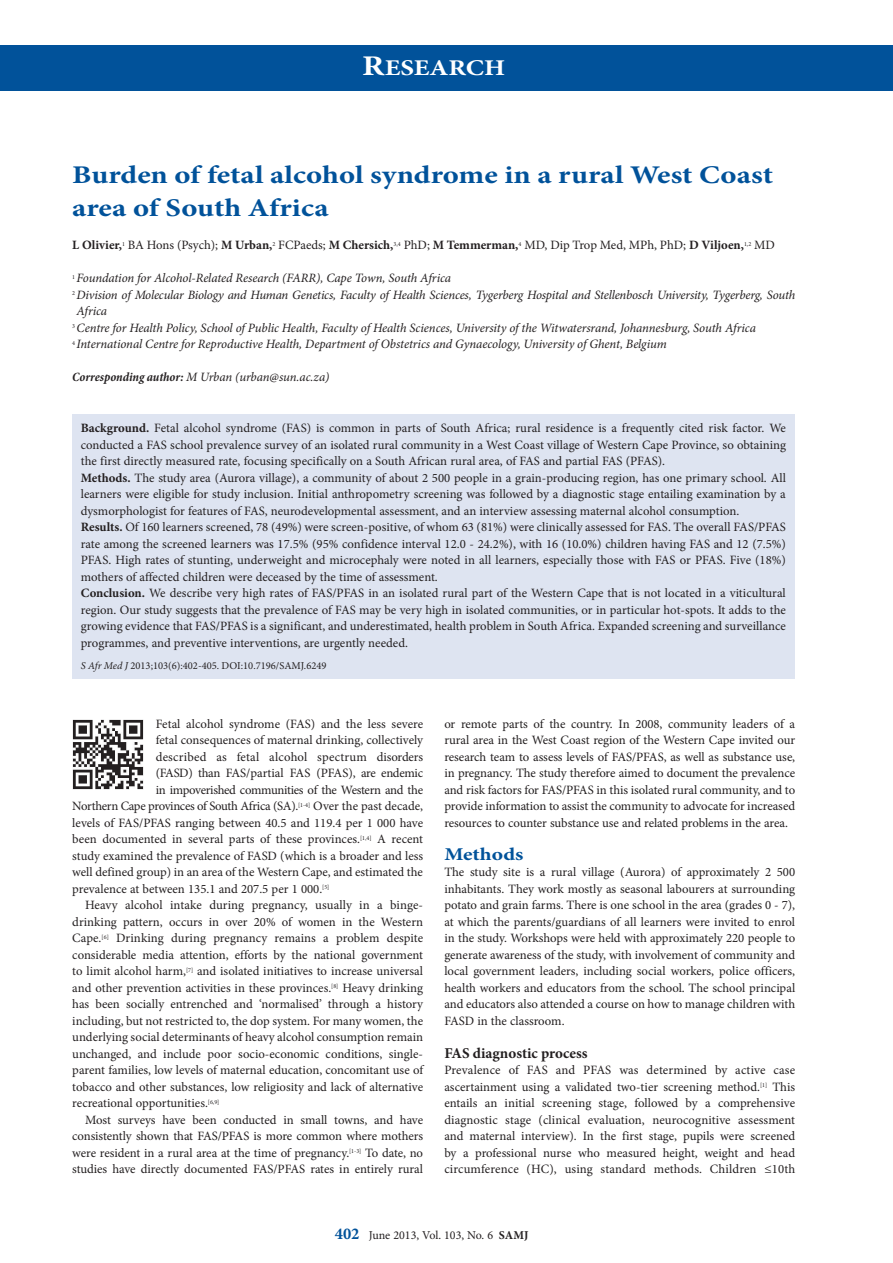
<style>
.page{position:relative;width:893px;height:1263px;background:#fff}
.page>*{position:absolute;margin:0;border:0;box-sizing:border-box;transform-origin:0 0}
.A_HEAD{font:700 25.5px/33px "Minion Pro";color:#01529a;scale:1.2 1}
.t1{font:700 22.5px "Minion Pro";color:#fff;scale:1.2 1}
.B_HEAD{font:700 18px "Minion Pro";color:#01529a;scale:1.2 1}
.C_HEAD{font:700 15px "Minion Pro";color:#231f20}
.BODY_TEXT_1ST_PARAGR{font:12.75px/16.5px "Minion Pro";color:#231f20;text-align:justify}
.BODY_TEXT_INDENT{font:12.75px/16.5px "Minion Pro";letter-spacing:-.005em;color:#231f20;text-align:justify}
.AUTHORS_DETAILS{font:italic 12.75px/16.5px "Minion Pro";letter-spacing:-.01em;color:#231f20}
.AUTHORS_DETAILS-2{font:12.75px "Minion Pro";letter-spacing:-.005em;color:#231f20}
.BODY_TEXT_1ST_PARAGR-2{font:12.75px "Minion Pro";letter-spacing:-.025em;color:#231f20}
.BODY_TEXT_1ST_PARAGR-3{font:12.75px "Minion Pro";letter-spacing:-.02em;color:#231f20}
.CORRESPONDING_AUTHOR{font:italic 12.75px "Minion Pro";letter-spacing:-.01em;color:#231f20}
.t2{font:12px "Minion Pro";color:#231f20}
.S_AFR_MED{font:10.5px "Minion Pro";color:#231f20}
.s1{font-size:28.5px}
.s2{font-weight:700}
.s3{font-weight:700;font-stretch:condensed}
.s4{font-style:italic}
.s5{font-weight:700;font-size:16.5px;color:#01529a}
</style>
<div class="page">
<div style="left:0;top:45px;width:893px;height:45px;background:#01529a"></div>
<div style="left:72px;top:414px;width:722px;height:264px;background:#dee4f1"></div>
<img style="left:72px;top:719px;width:71px;height:71px">
<h2 class="t1" style="left:362px;top:52px;width:121px"><span class="s1">R</span>ESEARCH</h2>
<h1 class="A_HEAD" style="left:72px;top:158px;width:586px">Burden of fetal alcohol syndrome in a rural West Coast area of South Africa</h1>
<p class="AUTHORS_DETAILS-2" style="left:72px;top:236px;width:704px"><span class="s2">L Olivier,</span><sup>1</sup> BA Hons (Psych); <span class="s2">M Urban,</span><sup>2</sup> FCPaeds; <span class="s2">M Chersich,</span><sup>3,4</sup> PhD; <span class="s2">M Temmerman,</span><sup>4</sup> MD, Dip Trop Med, MPh, PhD; <span class="s2">D Viljoen,</span><sup>1,2</sup> MD</p>
<p class="AUTHORS_DETAILS" style="left:72px;top:270px;width:380px"><sup>1</sup> Foundation for Alcohol-Related Research (FARR), Cape Town, South Africa</p>
<p class="AUTHORS_DETAILS" style="left:77px;top:286px;width:720px;text-indent:-4px"><sup>2</sup> Division of Molecular Biology and Human Genetics, Faculty of Health Sciences, Tygerberg Hospital and Stellenbosch University, Tygerberg, South<br>Africa</p>
<p class="AUTHORS_DETAILS" style="left:72px;top:319px;width:685px"><sup>3</sup> Centre for Health Policy, School of Public Health, Faculty of Health Sciences, University of the Witwatersrand, Johannesburg, South Africa</p>
<p class="AUTHORS_DETAILS" style="left:72px;top:336px;width:596px"><sup>4</sup> International Centre for Reproductive Health, Department of Obstetrics and Gynaecology, University of Ghent, Belgium</p>
<p class="CORRESPONDING_AUTHOR" style="left:72px;top:368px;width:259px"><span class="s3">Corresponding author:</span> M Urban (urban@sun.ac.za)</p>
<p class="BODY_TEXT_1ST_PARAGR" style="left:81px;top:420px;width:707px"><span class="s2">Background.</span> Fetal alcohol syndrome (FAS) is common in parts of South Africa; rural residence is a frequently cited risk factor. We conducted a FAS school prevalence survey of an isolated rural community in a West Coast village of Western Cape Province, so obtaining the first directly measured rate, focusing specifically on a South African rural area, of FAS and partial FAS (PFAS).</p>
<p class="BODY_TEXT_1ST_PARAGR" style="left:81px;top:469px;width:707px"><span class="s2">Methods.</span> The study area (Aurora village), a community of about 2 500 people in a grain-producing region, has one primary school. All learners were eligible for study inclusion. Initial anthropometry screening was followed by a diagnostic stage entailing examination by a dysmorphologist for features of FAS, neurodevelopmental assessment, and an interview assessing maternal alcohol consumption.</p>
<p class="BODY_TEXT_1ST_PARAGR" style="left:81px;top:519px;width:707px"><span class="s2">Results.</span> Of 160 learners screened, 78 (49%) were screen-positive, of whom 63 (81%) were clinically assessed for FAS. The overall FAS/PFAS rate among the screened learners was 17.5% (95% confidence interval 12.0 - 24.2%), with 16 (10.0%) children having FAS and 12 (7.5%)<br>PFAS. High rates of stunting, underweight and microcephaly were noted in all learners, especially those with FAS or PFAS. Five (18%) mothers of affected children were deceased by the time of assessment.</p>
<p class="BODY_TEXT_1ST_PARAGR" style="left:81px;top:585px;width:707px"><span class="s2">Conclusion.</span> We describe very high rates of FAS/PFAS in an isolated rural part of the Western Cape that is not located in a viticultural region. Our study suggests that the prevalence of FAS may be very high in isolated communities, or in particular hot-spots. It adds to the growing evidence that FAS/PFAS is a significant, and underestimated, health problem in South Africa. Expanded screening and surveillance programmes, and preventive interventions, are urgently needed.</p>
<p class="S_AFR_MED" style="left:81px;top:659px;width:247px"><span class="s4">S Afr Med J</span> 2013;103(6):402-405. DOI:10.7196/SAMJ.6249</p>
<p class="BODY_TEXT_1ST_PARAGR" style="left:156px;top:715px;width:269px">Fetal alcohol syndrome (FAS) and the less severe</p>
<p class="BODY_TEXT_1ST_PARAGR" style="left:156px;top:732px;width:269px">fetal consequences of maternal drinking, collectively</p>
<p class="BODY_TEXT_1ST_PARAGR" style="left:156px;top:748px;width:269px">described as fetal alcohol spectrum disorders</p>
<p class="BODY_TEXT_1ST_PARAGR-2" style="left:156px;top:764px;width:269px">(FASD) than FAS/partial FAS (PFAS), are endemic</p>
<p class="BODY_TEXT_1ST_PARAGR-2" style="left:156px;top:781px;width:269px">in impoverished communities of the Western and the</p>
<p class="BODY_TEXT_1ST_PARAGR-3" style="left:72px;top:797px;width:352px">Northern Cape provinces of South Africa (SA).<sup>[1-4]</sup> Over the past decade,</p>
<p class="BODY_TEXT_1ST_PARAGR" style="left:72px;top:814px;width:352px">levels of FAS/PFAS ranging between 40.5 and 119.4 per 1 000 have</p>
<p class="BODY_TEXT_1ST_PARAGR" style="left:72px;top:831px;width:352px">been documented in several parts of these provinces.<sup>[1,4]</sup> A recent</p>
<p class="BODY_TEXT_1ST_PARAGR" style="left:72px;top:847px;width:352px">study examined the prevalence of FASD (which is a broader and less</p>
<p class="BODY_TEXT_1ST_PARAGR" style="left:72px;top:864px;width:352px">well defined group) in an area of the Western Cape, and estimated the</p>
<p class="BODY_TEXT_1ST_PARAGR" style="left:72px;top:880px;width:259px">prevalence at between 135.1 and 207.5 per 1 000.<sup>[5]</sup></p>
<p class="BODY_TEXT_INDENT" style="left:72px;top:897px;width:352px;text-indent:13px">Heavy alcohol intake during pregnancy, usually in a binge&shy;drinking pattern, occurs in over 20% of women in the Western Cape.<sup>[6]</sup> Drinking during pregnancy remains a problem despite considerable media attention, efforts by the national government to limit alcohol harm,<sup>[7]</sup> and isolated initiatives to increase universal and other prevention activities in these provinces.<sup>[8]</sup> Heavy drinking has been socially entrenched and ‘normalised’ through a history including, but not restricted to, the dop system. For many women, the underlying social determinants of heavy alcohol consumption remain unchanged, and include poor socio-economic conditions, single&shy;parent families, low levels of maternal education, concomitant use of tobacco and other substances, low religiosity and lack of alternative recreational opportunities.<sup>[6,9]</sup></p>
<p class="BODY_TEXT_INDENT" style="left:72px;top:1111px;width:352px;text-indent:13px">Most surveys have been conducted in small towns, and have consistently shown that FAS/PFAS is more common where mothers were resident in a rural area at the time of pregnancy.<sup>[1-3]</sup> To date, no studies have directly documented FAS/PFAS rates in entirely rural</p>
<p class="BODY_TEXT_INDENT" style="left:444px;top:715px;width:352px">or remote parts of the country. In 2008, community leaders of a rural area in the West Coast region of the Western Cape invited our research team to assess levels of FAS/PFAS, as well as substance use, in pregnancy. The study therefore aimed to document the prevalence and risk factors for FAS/PFAS in this isolated rural community, and to provide information to assist the community to advocate for increased resources to counter substance use and related problems in the area.</p>
<h2 class="B_HEAD" style="left:444px;top:841px;width:67px">Methods</h2>
<p class="BODY_TEXT_1ST_PARAGR" style="left:444px;top:864px;width:352px">The study site is a rural village (Aurora) of approximately 2 500 inhabitants. They work mostly as seasonal labourers at surrounding potato and grain farms. There is one school in the area (grades 0 - 7), at which the parents/guardians of all learners were invited to enrol in the study. Workshops were held with approximately 220 people to generate awareness of the study, with involvement of community and local government leaders, including social workers, police officers, health workers and educators from the school. The school principal and educators also attended a course on how to manage children with FASD in the classroom.</p>
<h3 class="C_HEAD" style="left:444px;top:1042px;width:145px">FAS diagnostic process</h3>
<p class="BODY_TEXT_1ST_PARAGR" style="left:444px;top:1062px;width:352px">Prevalence of FAS and PFAS was determined by active case ascertainment using a validated two-tier screening method.<sup>[1]</sup> This entails an initial screening stage, followed by a comprehensive diagnostic stage (clinical evaluation, neurocognitive assessment and maternal interview). In the first stage, pupils were screened by a professional nurse who measured height, weight and head circumference (HC), using standard methods. Children ≤10th</p>
<p class="t2" style="left:335px;top:1227px;width:195px"><span class="s5">402</span> June 2013, Vol. 103, No. 6 <span class="s2">SAMJ</span></p>
</div>
